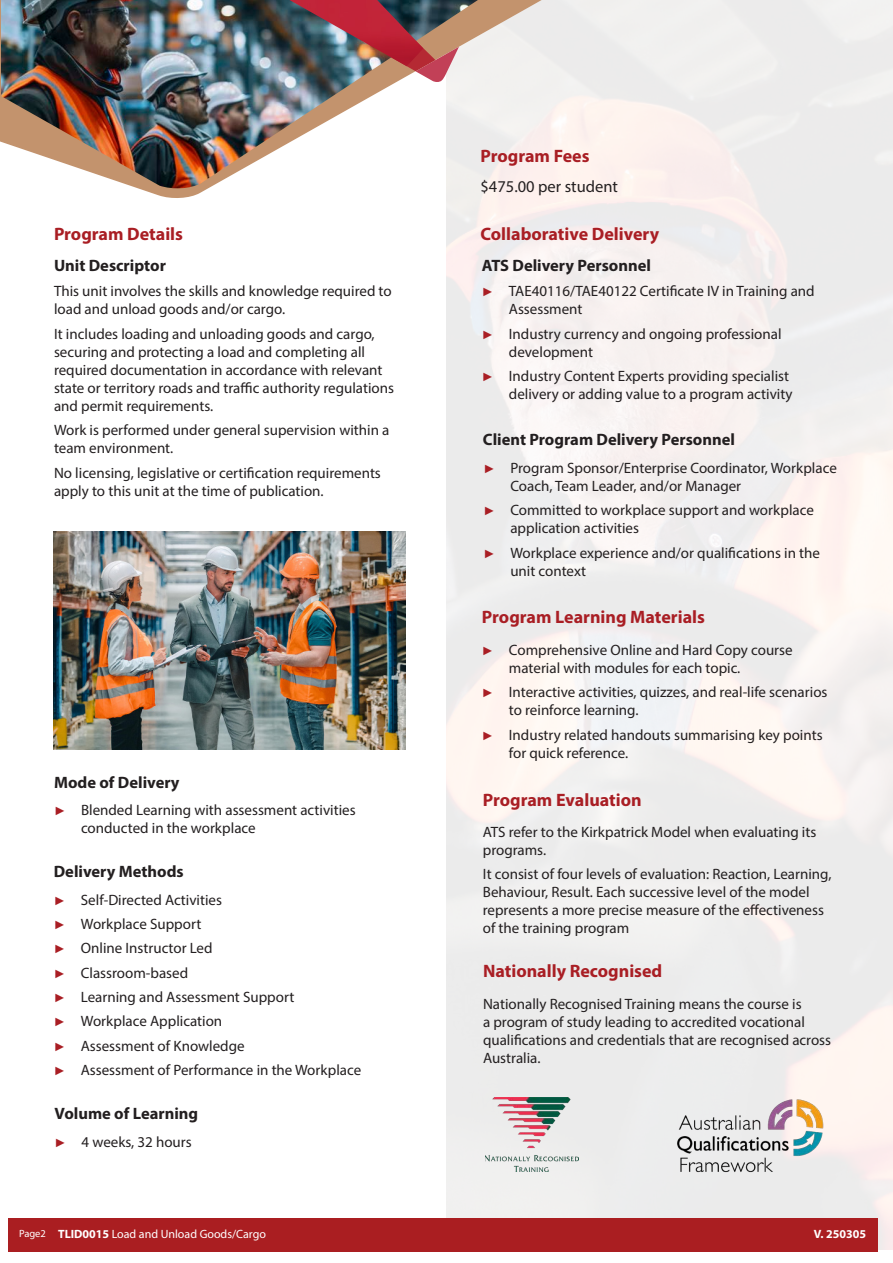
<style>
.page{position:relative;width:893px;height:1263px;background:#fff}
.page>*{position:absolute;margin:0;border:0;box-sizing:border-box;transform-origin:0 0}
.ATS_H2{font:700 18px "Myriad Pro";color:#a91e24}
.t1{font:700 16.5px "Myriad Pro";color:#231f20}
.ATS_body{font:16.5px "Myriad Pro";color:#231f20}
.ATS_body-2{font:15px/18px "Myriad Pro";color:#231f20}
.t2{font:12px "Myriad Pro";color:#fff}
.t3{font:700 12px "Myriad Pro";color:#fff}
.s1{font-family:"Arial";font-size:12px;color:#a91e24}
.s2{font-size:10.5px}
.s3{font-weight:700}
</style>
<div class="page">
<img style="left:446px;top:0;width:447px;height:1249px">
<div style="left:8px;top:1218px;width:870px;height:33px;background:#aa1e21"></div>
<svg style="left:0;top:0;width:542px;height:200px;fill:#f2f1ef"></svg>
<img style="left:1px;top:0;width:477px;height:190px">
<svg style="left:391px;top:41px;width:68px;height:41px"></svg>
<img style="left:289px;top:0;width:134px;height:66px">
<img style="left:53px;top:531px;width:352px;height:219px">
<img style="left:485px;top:1097px;width:94px;height:74px">
<img style="left:670px;top:1093px;width:163px;height:85px">
<p class="ATS_H2" style="left:54px;top:223px;width:131px">Program Details</p>
<p class="t1" style="left:54px;top:255px;width:114px">Unit Descriptor</p>
<p class="ATS_body-2" style="left:54px;top:282px;width:339px">This unit involves the skills and knowledge required to load and unload goods and/or cargo.</p>
<p class="ATS_body-2" style="left:54px;top:325px;width:342px">It includes loading and unloading goods and cargo, securing and protecting a load and completing all required documentation in accordance with relevant state or territory roads and traffic authority regulations and permit requirements.</p>
<p class="ATS_body-2" style="left:54px;top:421px;width:337px">Work is performed under general supervision within a team environment.</p>
<p class="ATS_body-2" style="left:54px;top:463px;width:328px">No licensing, legislative or certification requirements apply to this unit at the time of publication.</p>
<p class="t1" style="left:54px;top:771px;width:127px">Mode of Delivery</p>
<p class="ATS_body-2" style="left:81px;top:801px;width:276px;text-indent:-27px"><span class="s1">►</span> Blended Learning with assessment activities conducted in the workplace</p>
<p class="t1" style="left:54px;top:861px;width:132px">Delivery Methods</p>
<p class="ATS_body-2" style="left:54px;top:890px;width:170px"><span class="s1">►</span> Self-Directed Activities</p>
<p class="ATS_body-2" style="left:54px;top:915px;width:149px"><span class="s1">►</span> Workplace Support</p>
<p class="ATS_body-2" style="left:54px;top:939px;width:160px"><span class="s1">►</span> Online Instructor Led</p>
<p class="ATS_body-2" style="left:54px;top:963px;width:136px"><span class="s1">►</span> Classroom-based</p>
<p class="ATS_body-2" style="left:54px;top:988px;width:242px"><span class="s1">►</span> Learning and Assessment Support</p>
<p class="ATS_body-2" style="left:54px;top:1012px;width:170px"><span class="s1">►</span> Workplace Application</p>
<p class="ATS_body-2" style="left:54px;top:1036px;width:192px"><span class="s1">►</span> Assessment of Knowledge</p>
<p class="ATS_body-2" style="left:54px;top:1061px;width:309px"><span class="s1">►</span> Assessment of Performance in the Workplace</p>
<p class="t1" style="left:55px;top:1103px;width:145px">Volume of Learning</p>
<p class="ATS_body-2" style="left:55px;top:1132px;width:139px"><span class="s1">►</span> 4 weeks, 32 hours</p>
<p class="ATS_H2" style="left:480px;top:144px;width:111px">Program Fees</p>
<p class="ATS_body" style="left:480px;top:176px;width:139px">$475.00 per student</p>
<p class="ATS_H2" style="left:480px;top:223px;width:180px">Collaborative Delivery</p>
<p class="t1" style="left:482px;top:255px;width:171px">ATS Delivery Personnel</p>
<p class="ATS_body-2" style="left:509px;top:282px;width:307px;text-indent:-27px"><span class="s1">►</span> TAE40116/TAE40122 Certificate IV in Training and<br>Assessment</p>
<p class="ATS_body-2" style="left:509px;top:325px;width:274px;text-indent:-27px"><span class="s1">►</span> Industry currency and ongoing professional development</p>
<p class="ATS_body-2" style="left:482px;top:367px;width:312px;text-align:right"><span class="s1">►</span> Industry Content Experts providing specialist delivery or adding value to a program activity</p>
<p class="t1" style="left:483px;top:428px;width:254px">Client Program Delivery Personnel</p>
<p class="ATS_body-2" style="left:510px;top:459px;width:328px;text-indent:-27px"><span class="s1">►</span> Program Sponsor/Enterprise Coordinator, Workplace<br>Coach, Team Leader, and/or Manager</p>
<p class="ATS_body-2" style="left:510px;top:501px;width:305px;text-indent:-27px"><span class="s1">►</span> Committed to workplace support and workplace application activities</p>
<p class="ATS_body-2" style="left:510px;top:543px;width:311px;text-indent:-27px"><span class="s1">►</span> Workplace experience and/or qualifications in the unit context</p>
<p class="ATS_H2" style="left:482px;top:605px;width:225px">Program Learning Materials</p>
<p class="ATS_body-2" style="left:509px;top:641px;width:285px;text-indent:-27px"><span class="s1">►</span> Comprehensive Online and Hard Copy course material with modules for each topic.</p>
<p class="ATS_body-2" style="left:509px;top:683px;width:320px;text-indent:-27px"><span class="s1">►</span> Interactive activities, quizzes, and real-life scenarios to reinforce learning.</p>
<p class="ATS_body-2" style="left:509px;top:725px;width:315px;text-indent:-27px"><span class="s1">►</span> Industry related handouts summarising key points for quick reference.</p>
<p class="ATS_H2" style="left:483px;top:788px;width:160px">Program Evaluation</p>
<p class="ATS_body-2" style="left:483px;top:822px;width:335px">ATS refer to the Kirkpatrick Model when evaluating its programs.</p>
<p class="ATS_body-2" style="left:483px;top:865px;width:350px">It consist of four levels of evaluation: Reaction, Learning, Behaviour, Result. Each successive level of the model represents a more precise measure of the effectiveness of the training program</p>
<p class="ATS_H2" style="left:483px;top:959px;width:181px">Nationally Recognised</p>
<p class="ATS_body-2" style="left:483px;top:994px;width:350px">Nationally Recognised Training means the course is<br>a program of study leading to accredited vocational qualifications and credentials that are recognised across Australia.</p>
<p class="t2" style="left:19px;top:1227px;width:249px"><span class="s2">Page2</span> <span class="s3">TLID0015</span> Load and Unload Goods/Cargo</p>
<p class="t3" style="left:814px;top:1226px;width:54px">V. 250305</p>
</div>
